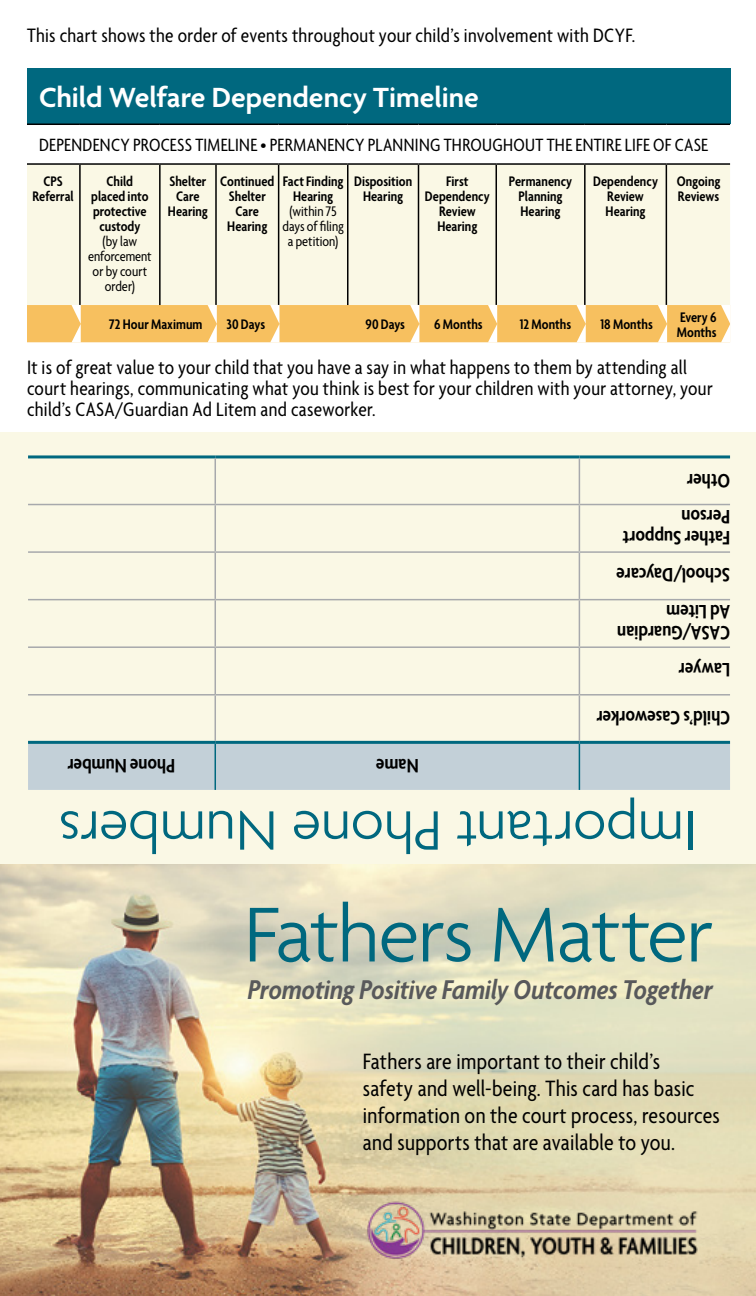
<style>
.page{position:relative;width:756px;height:1296px;background:#fff}
.page>*{position:absolute;margin:0;border:0;box-sizing:border-box;transform-origin:0 0}
.t1{font:300 84px "Agenda";letter-spacing:-.02em;color:#00687f}
.t2{font:300 60px "Agenda";color:#00687f}
.t3{font:600 30px "Agenda";color:#fff}
.t4{font:italic 600 condensed 29.4px "Agenda";letter-spacing:-.005em;color:#58595b}
.t5{font:condensed 24px/27px "Agenda";letter-spacing:.01em;color:#000}
.t6{font:condensed 21px/21px "Agenda";letter-spacing:.015em;color:#000}
.t7{font:600 condensed 21px/37.2px "Agenda";color:#000}
.t8{font:condensed 19.2px "Agenda";letter-spacing:.015em;color:#000}
.t9{font:600 condensed 15px/15px "Agenda";color:#000;text-align:center}
.t10{font:condensed 15px/15px "Agenda";color:#000;text-align:center}
</style>
<div class="page">
<div style="left:27px;top:69px;width:703px;height:55px;background:#00687f"></div>
<div style="left:27px;top:165px;width:703px;height:140px;background:#faf8e5"></div>
<hr style="left:27px;top:124px;width:53px;height:1px;background:#000">
<hr style="left:80px;top:124px;width:80px;height:1px;background:#000">
<hr style="left:160px;top:124px;width:56px;height:1px;background:#000">
<hr style="left:216px;top:124px;width:63px;height:1px;background:#000">
<hr style="left:279px;top:124px;width:69px;height:1px;background:#000">
<hr style="left:348px;top:124px;width:70px;height:1px;background:#000">
<hr style="left:418px;top:124px;width:78px;height:1px;background:#000">
<hr style="left:496px;top:124px;width:89px;height:1px;background:#000">
<hr style="left:585px;top:124px;width:81px;height:1px;background:#000">
<hr style="left:666px;top:124px;width:64px;height:1px;background:#000">
<hr style="left:27px;top:163px;width:53px;height:2px;background:#000">
<hr style="left:80px;top:163px;width:80px;height:2px;background:#000">
<hr style="left:160px;top:163px;width:56px;height:2px;background:#000">
<hr style="left:216px;top:163px;width:63px;height:2px;background:#000">
<hr style="left:279px;top:163px;width:69px;height:2px;background:#000">
<hr style="left:348px;top:163px;width:70px;height:2px;background:#000">
<hr style="left:418px;top:163px;width:78px;height:2px;background:#000">
<hr style="left:496px;top:163px;width:89px;height:2px;background:#000">
<hr style="left:585px;top:163px;width:81px;height:2px;background:#000">
<hr style="left:666px;top:163px;width:64px;height:2px;background:#000">
<hr style="left:79px;top:165px;width:2px;height:140px;background:#000">
<hr style="left:159px;top:165px;width:2px;height:140px;background:#000">
<hr style="left:215px;top:165px;width:2px;height:140px;background:#000">
<hr style="left:278px;top:165px;width:1px;height:140px;background:#000">
<hr style="left:347px;top:165px;width:2px;height:140px;background:#000">
<hr style="left:418px;top:165px;width:1px;height:140px;background:#000">
<hr style="left:496px;top:165px;width:1px;height:140px;background:#000">
<hr style="left:584px;top:165px;width:2px;height:140px;background:#000">
<hr style="left:666px;top:165px;width:1px;height:140px;background:#000">
<div style="left:27px;top:305px;width:703px;height:37px;background:#f7c05f"></div>
<div style="left:0;top:432px;width:756px;height:432px;background:#faf8e5"></div>
<div style="left:28px;top:744px;width:702px;height:46px;background:#c3d0d8"></div>
<hr style="left:579px;top:455px;width:151px;height:3px;background:#00687f">
<hr style="left:215px;top:455px;width:364px;height:3px;background:#00687f">
<hr style="left:28px;top:455px;width:187px;height:3px;background:#00687f">
<hr style="left:579px;top:741px;width:151px;height:3px;background:#00687f">
<hr style="left:215px;top:741px;width:364px;height:3px;background:#00687f">
<hr style="left:28px;top:741px;width:187px;height:3px;background:#00687f">
<hr style="left:579px;top:696px;width:1px;height:45px;background:#a7a9ac">
<hr style="left:215px;top:696px;width:1px;height:45px;background:#a7a9ac">
<hr style="left:579px;top:694px;width:151px;height:2px;background:#a7a9ac">
<hr style="left:215px;top:694px;width:364px;height:2px;background:#a7a9ac">
<hr style="left:579px;top:648px;width:1px;height:46px;background:#a7a9ac">
<hr style="left:28px;top:694px;width:187px;height:2px;background:#a7a9ac">
<hr style="left:215px;top:648px;width:1px;height:46px;background:#a7a9ac">
<hr style="left:579px;top:646px;width:151px;height:2px;background:#a7a9ac">
<hr style="left:215px;top:646px;width:364px;height:2px;background:#a7a9ac">
<hr style="left:579px;top:600px;width:1px;height:46px;background:#a7a9ac">
<hr style="left:28px;top:646px;width:187px;height:2px;background:#a7a9ac">
<hr style="left:215px;top:600px;width:1px;height:46px;background:#a7a9ac">
<hr style="left:579px;top:599px;width:151px;height:1px;background:#a7a9ac">
<hr style="left:215px;top:599px;width:364px;height:1px;background:#a7a9ac">
<hr style="left:579px;top:553px;width:1px;height:46px;background:#a7a9ac">
<hr style="left:28px;top:599px;width:187px;height:1px;background:#a7a9ac">
<hr style="left:215px;top:553px;width:1px;height:46px;background:#a7a9ac">
<hr style="left:579px;top:551px;width:151px;height:2px;background:#a7a9ac">
<hr style="left:215px;top:551px;width:364px;height:2px;background:#a7a9ac">
<hr style="left:579px;top:505px;width:1px;height:46px;background:#a7a9ac">
<hr style="left:28px;top:551px;width:187px;height:2px;background:#a7a9ac">
<hr style="left:215px;top:505px;width:1px;height:46px;background:#a7a9ac">
<hr style="left:579px;top:504px;width:151px;height:1px;background:#a7a9ac">
<hr style="left:215px;top:504px;width:364px;height:1px;background:#a7a9ac">
<hr style="left:579px;top:458px;width:1px;height:46px;background:#a7a9ac">
<hr style="left:28px;top:504px;width:187px;height:1px;background:#a7a9ac">
<hr style="left:215px;top:458px;width:1px;height:46px;background:#a7a9ac">
<hr style="left:579px;top:744px;width:1px;height:46px;background:#00687f">
<hr style="left:215px;top:744px;width:1px;height:46px;background:#00687f">
<img style="left:0;top:864px;width:756px;height:432px">
<img style="left:347px;top:1177px;width:377px;height:106px">
<h3 class="t6" style="left:27px;top:26px;width:610px">This chart shows the order of events throughout your child’s involvement with DCYF.</h3>
<h3 class="t3" style="left:39px;top:81px;width:441px">Child Welfare Dependency Timeline</h3>
<p class="t8" style="left:39px;top:134px;width:671px">DEPENDENCY PROCESS TIMELINE • PERMANENCY PLANNING THROUGHOUT THE ENTIRE LIFE OF CASE</p>
<p class="t9" style="left:32px;top:174px;width:43px">CPS<br>Referral</p>
<p class="t9" style="left:91px;top:174px;width:59px">Child placed into protective custody</p>
<p class="t10" style="left:88px;top:234px;width:65px">(by law enforcement or by court order)</p>
<p class="t9" style="left:168px;top:174px;width:42px">Shelter<br>Care<br>Hearing</p>
<p class="t9" style="left:220px;top:174px;width:56px">Continued<br>Shelter<br>Care<br>Hearing</p>
<p class="t9" style="left:283px;top:174px;width:62px">Fact Finding<br>Hearing</p>
<p class="t9" style="left:354px;top:174px;width:60px">Disposition<br>Hearing</p>
<p class="t9" style="left:425px;top:174px;width:66px">First<br>Dependency<br>Review<br>Hearing</p>
<p class="t9" style="left:509px;top:174px;width:65px">Permanency<br>Planning<br>Hearing</p>
<p class="t9" style="left:593px;top:174px;width:66px">Dependency<br>Review<br>Hearing</p>
<p class="t9" style="left:677px;top:174px;width:45px;text-align:left">Ongoing<br>Reviews</p>
<p class="t10" style="left:283px;top:204px;width:63px">(within 75 days of filing a petition)</p>
<p class="t9" style="left:109px;top:318px;width:95px">72 Hour Maximum</p>
<p class="t9" style="left:227px;top:318px;width:40px">30 Days</p>
<p class="t9" style="left:366px;top:318px;width:41px">90 Days</p>
<p class="t9" style="left:434px;top:318px;width:50px">6 Months</p>
<p class="t9" style="left:520px;top:318px;width:53px">12 Months</p>
<p class="t9" style="left:600px;top:318px;width:54px">18 Months</p>
<p class="t9" style="left:677px;top:310px;width:41px;text-align:left">Every 6<br>Months</p>
<h3 class="t6" style="left:27px;top:358px;width:687px">It is of great value to your child that you have a say in what happens to them by attending all court hearings, communicating what you think is best for your children with your attorney, your child’s CASA/Guardian Ad Litem and caseworker.</h3>
<h3 class="t7" style="left:730px;top:534px;width:50px;rotate:-180deg">Person<br>Other</h3>
<h3 class="t7" style="left:730px;top:629px;width:115px;rotate:-180deg">Ad Litem<br>School/Daycare<br>Father Support</h3>
<h3 class="t7" style="left:730px;top:688px;width:114px;rotate:-180deg">Lawyer<br>CASA/Guardian</h3>
<h3 class="t7" style="left:175px;top:783px;width:109px;rotate:-180deg">Phone Number</h3>
<h3 class="t7" style="left:419px;top:783px;width:44px;rotate:-180deg">Name</h3>
<h3 class="t7" style="left:730px;top:735px;width:135px;rotate:-180deg">Child’s Caseworker</h3>
<h2 class="t2" style="left:697px;top:863px;width:640px;rotate:-180deg">Important Phone Numbers</h2>
<h1 class="t1" style="left:244px;top:889px;width:470px">Fathers Matter</h1>
<h3 class="t4" style="left:248px;top:974px;width:467px">Promoting Positive Family Outcomes Together</h3>
<h3 class="t5" style="left:363px;top:1049px;width:359px">Fathers are important to their child’s<br>safety and well-being. This card has basic information on the court process, resources and supports that are available to you.</h3>
</div>
